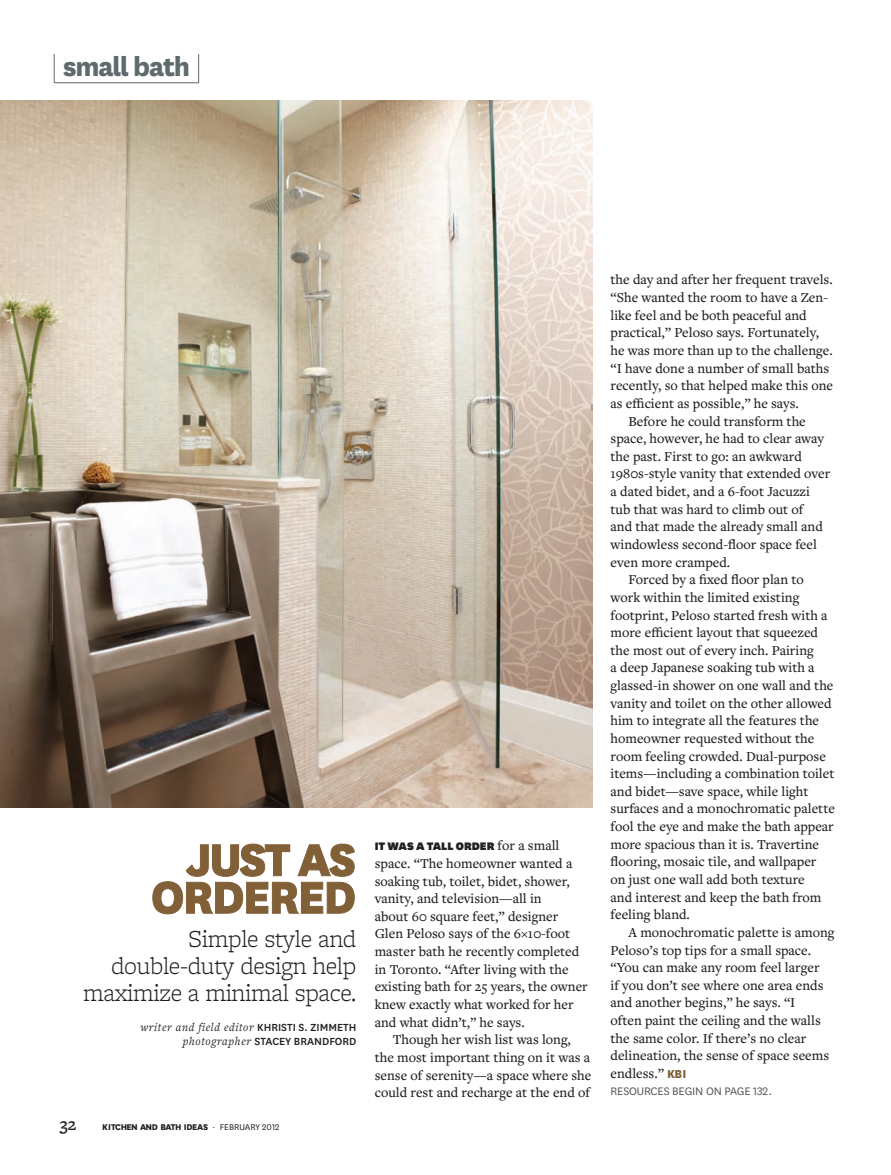
<style>
.page{position:relative;width:891px;height:1175px;background:#fff}
.page>*{position:absolute;margin:0;border:0;box-sizing:border-box;transform-origin:0 0}
.t1{font:800 52.5px/37.5px "National";letter-spacing:-.04em;color:#816037;text-align:right}
.t2{font:800 30px "National";color:#5e6b6c}
.t3{font:300 25.5px/27px "Freight Micro Pro";letter-spacing:-.015em;color:#231f20;text-align:right}
.t4{font:500 18px "Freight Micro Pro";color:#231f20}
.t5{font:500 14.25px/17.7px "Freight Text Pro";color:#231f20}
.t6{font:900 12.75px "National";color:#231f20}
.t7{font:12.75px "National";letter-spacing:-.01em;color:#57585a}
.t8{font:italic 12px "Freight Text Pro";letter-spacing:.05em;color:#231f20}
.t9{font:500 12px "National";color:#231f20}
.t10{font:800 9.75px "National";letter-spacing:-.035em;color:#231f20}
.s1{font-family:"National";font-weight:500;font-style:normal}
.s2{font-family:"Freight Text Pro";font-weight:400;font-style:italic}
.s3{font-weight:400}
.s4{font-family:"Freight Text Pro";font-weight:500;font-size:14.25px}
.s5{font-family:"National";font-weight:800;font-size:13.5px;color:#816037}
</style>
<div class="page">
<svg style="left:152px;top:843px;width:203px;height:71px"></svg>
<img style="left:0;top:101px;width:592px;height:707px">
<hr style="left:54px;top:82px;width:145px;height:1px;background:#5e6b6c">
<svg style="left:198px;top:54px;width:1px;height:29px"></svg>
<svg style="left:54px;top:54px;width:1px;height:29px"></svg>
<h2 class="t2" style="left:63px;top:46px;width:129px">SMALL BATH</h2>
<h1 class="t1" style="left:151px;top:836px;width:207px">JUST AS<br>ORDERED</h1>
<h3 class="t3" style="left:83px;top:924px;width:275px">Simple style and double-duty design help maximize a minimal space.</h3>
<p class="t8" style="left:140px;top:1019px;width:217px">writer and field editor <span class="s1">KHRISTI S. ZIMMETH</span></p>
<p class="t9" style="left:183px;top:1033px;width:175px"><span class="s2">photographer</span> STACEY BRANDFORD</p>
<p class="t4" style="left:60px;top:1112px;width:18px">32</p>
<p class="t10" style="left:102px;top:1120px;width:179px">KITCHEN AND BATH IDEAS <sup>.</sup> <span class="s3">FEBRUARY 2012</span></p>
<p class="t6" style="left:375px;top:837px;width:186px">IT WAS A TALL ORDER <span class="s4">for a small</span></p>
<p class="t5" style="left:375px;top:854px;width:214px">space. “The homeowner wanted a soaking tub, toilet, bidet, shower, vanity, and television—all in<br>about 60 square feet,” designer<br>Glen Peloso says of the 6×10-foot master bath he recently completed in Toronto. “After living with the existing bath for 25 years, the owner knew exactly what worked for her and what didn’t,” he says.</p>
<p class="t5" style="left:375px;top:1030px;width:218px;text-align:center">Though her wish list was long,<br>the most important thing on it was a sense of serenity—a space where she could rest and recharge at the end of</p>
<p class="t5" style="left:611px;top:270px;width:224px">the day and after her frequent travels.</p>
<p class="t5" style="left:611px;top:288px;width:219px">“She wanted the room to have a Zen-</p>
<p class="t5" style="left:611px;top:306px;width:198px">like feel and be both peaceful and</p>
<p class="t5" style="left:611px;top:323px;width:210px">practical,” Peloso says. Fortunately,</p>
<p class="t5" style="left:611px;top:341px;width:224px">he was more than up to the challenge.</p>
<p class="t5" style="left:611px;top:359px;width:220px">“I have done a number of small baths</p>
<p class="t5" style="left:611px;top:376px;width:224px">recently, so that helped make this one</p>
<p class="t5" style="left:611px;top:394px;width:190px">as efficient as possible,” he says.</p>
<p class="t5" style="left:629px;top:411px;width:179px">Before he could transform the</p>
<p class="t5" style="left:611px;top:429px;width:215px">space, however, he had to clear away</p>
<p class="t5" style="left:611px;top:447px;width:193px">the past. First to go: an awkward</p>
<p class="t5" style="left:611px;top:464px;width:221px">1980s-style vanity that extended over</p>
<p class="t5" style="left:611px;top:482px;width:201px">a dated bidet, and a 6-foot Jacuzzi</p>
<p class="t5" style="left:611px;top:500px;width:194px">tub that was hard to climb out of</p>
<p class="t5" style="left:611px;top:517px;width:214px">and that made the already small and</p>
<p class="t5" style="left:611px;top:535px;width:208px">windowless second-floor space feel</p>
<p class="t5" style="left:611px;top:552px;width:121px">even more cramped.</p>
<p class="t5" style="left:629px;top:570px;width:177px">Forced by a fixed floor plan to</p>
<p class="t5" style="left:611px;top:588px;width:190px">work within the limited existing</p>
<p class="t5" style="left:611px;top:605px;width:219px">footprint, Peloso started fresh with a</p>
<p class="t5" style="left:611px;top:623px;width:209px">more efficient layout that squeezed</p>
<p class="t5" style="left:611px;top:641px;width:205px">the most out of every inch. Pairing</p>
<p class="t5" style="left:611px;top:658px;width:206px">a deep Japanese soaking tub with a</p>
<p class="t5" style="left:611px;top:676px;width:224px">glassed-in shower on one wall and the</p>
<p class="t5" style="left:611px;top:693px;width:223px">vanity and toilet on the other allowed</p>
<p class="t5" style="left:611px;top:711px;width:210px">him to integrate all the features the</p>
<p class="t5" style="left:611px;top:729px;width:205px">homeowner requested without the</p>
<p class="t5" style="left:611px;top:746px;width:217px">room feeling crowded. Dual-purpose</p>
<p class="t5" style="left:611px;top:764px;width:225px">items—including a combination toilet</p>
<p class="t5" style="left:611px;top:782px;width:200px">and bidet—save space, while light</p>
<p class="t5" style="left:611px;top:799px;width:226px">surfaces and a monochromatic palette</p>
<p class="t5" style="left:611px;top:817px;width:225px">fool the eye and make the bath appear</p>
<p class="t5" style="left:611px;top:834px;width:210px">more spacious than it is. Travertine</p>
<p class="t5" style="left:611px;top:852px;width:207px">flooring, mosaic tile, and wallpaper</p>
<p class="t5" style="left:611px;top:870px;width:196px">on just one wall add both texture</p>
<p class="t5" style="left:611px;top:887px;width:212px">and interest and keep the bath from</p>
<p class="t5" style="left:611px;top:905px;width:81px">feeling bland.</p>
<p class="t5" style="left:629px;top:923px;width:208px">A monochromatic palette is among</p>
<p class="t5" style="left:611px;top:940px;width:202px">Peloso’s top tips for a small space.</p>
<p class="t5" style="left:611px;top:958px;width:210px">“You can make any room feel larger</p>
<p class="t5" style="left:611px;top:975px;width:214px">if you don’t see where one area ends</p>
<p class="t5" style="left:611px;top:993px;width:186px">and another begins,” he says. “I</p>
<p class="t5" style="left:611px;top:1011px;width:212px">often paint the ceiling and the walls</p>
<p class="t5" style="left:611px;top:1028px;width:197px">the same color. If there’s no clear</p>
<p class="t5" style="left:611px;top:1046px;width:220px">delineation, the sense of space seems</p>
<p class="t5" style="left:611px;top:1064px;width:64px">endless.” <span class="s5">KBI</span></p>
<p class="t7" style="left:611px;top:1083px;width:163px">RESOURCES BEGIN ON PAGE 132.</p>
</div>
